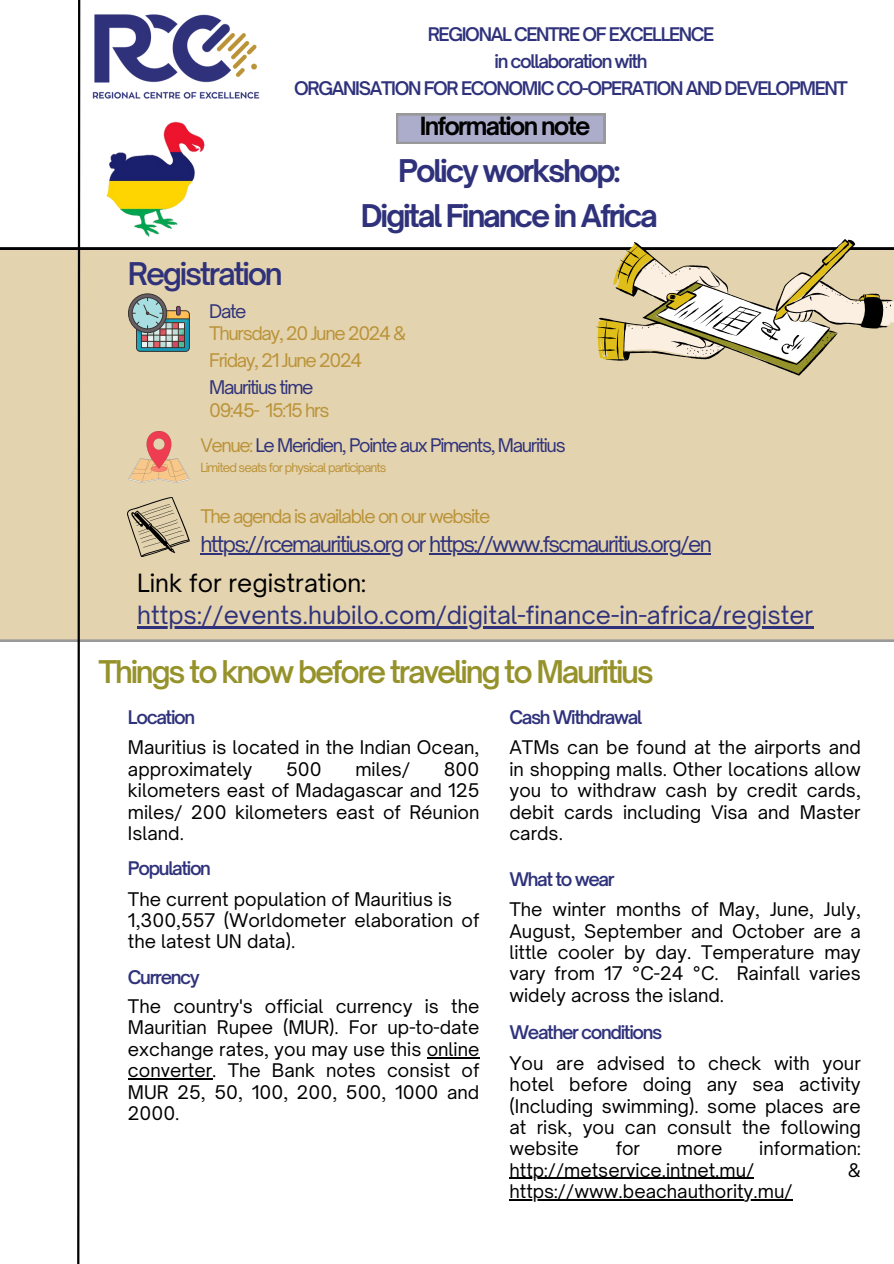
<style>
.page{position:relative;width:894px;height:1264px;background:#fff}
.page>*{position:absolute;margin:0;border:0;box-sizing:border-box;transform-origin:0 0}
.t1{font:600 30px "Open Sauce One";letter-spacing:-.075em;color:#96922b}
.t2{font:700 30px/45px "Open Sauce One";letter-spacing:-.075em;color:#2f327b;text-align:center}
.t3{font:600 30px "Open Sauce One";letter-spacing:-.075em;color:#2f327b}
.t4{font:24px "Open Sauce One";color:#2f327b}
.t5{font:24px "Open Sauce One";color:#000001}
.t6{font:700 24px "Open Sauce One";letter-spacing:-.075em;color:#000}
.t7{font:21px "Open Sauce One";letter-spacing:-.075em;color:#2f327b}
.t8{font:18px/21.3px "Open Sauce One";color:#000001;text-align:justify}
.t9{font:600 18px/27px "Open Sauce One";letter-spacing:-.075em;color:#2f327b;text-align:center}
.t10{font:18px "Open Sauce One";letter-spacing:-.075em;color:#bb9338}
.t11{font:18px "Open Sauce One";letter-spacing:-.075em;color:#2f327b}
.t12{font:12px "Open Sauce One";letter-spacing:-.075em;color:#bb9338}
.s1{color:#bb9338}
</style>
<div class="page">
<div style="left:0;top:249px;width:893px;height:392px;background:#e3d3af"></div>
<svg style="left:0;top:113px;width:606px;height:136px"></svg>
<svg style="left:76px;top:0;width:5px;height:1263px"></svg>
<svg style="left:589px;top:192px;width:304px;height:223px;fill:#e3d3af"></svg>
<img style="left:89px;top:114px;width:132px;height:131px">
<img style="left:79px;top:0;width:194px;height:114px">
<svg style="left:128px;top:293px;width:62px;height:59px;background:#929f96"></svg>
<svg style="left:128px;top:431px;width:62px;height:52px;background:#e6b292"></svg>
<img style="left:128px;top:497px;width:62px;height:60px">
<svg style="left:396px;top:113px;width:209px;height:31px;background:#a7a9c1"></svg>
<hr style="left:137px;top:626px;width:676px;height:3px;background:#2f327b">
<hr style="left:426px;top:1056px;width:53px;height:2px;background:#000001">
<hr style="left:128px;top:1078px;width:84px;height:1px;background:#000001">
<hr style="left:200px;top:553px;width:202px;height:1px;background:#2f327b">
<hr style="left:429px;top:553px;width:281px;height:1px;background:#2f327b">
<hr style="left:509px;top:1177px;width:245px;height:1px;background:#000001">
<hr style="left:509px;top:1199px;width:283px;height:1px;background:#000001">
<h1 class="t9" style="left:294px;top:20px;width:555px">REGIONAL CENTRE OF EXCELLENCE<br>in collaboration with<br>ORGANISATION FOR ECONOMIC CO-OPERATION AND DEVELOPMENT</h1>
<h2 class="t6" style="left:419px;top:111px;width:172px">Information note</h2>
<p class="t3" style="left:128px;top:255px;width:156px">Registration</p>
<p class="t2" style="left:361px;top:148px;width:298px">Policy workshop:<br>Digital Finance in Africa</p>
<p class="t11" style="left:209px;top:300px;width:39px">Date</p>
<p class="t10" style="left:209px;top:322px;width:198px">Thursday, 20 June 2024 &amp;</p>
<h3 class="t10" style="left:209px;top:349px;width:154px">Friday, 21 June 2024</h3>
<p class="t11" style="left:209px;top:376px;width:106px">Mauritius time</p>
<h1 class="t10" style="left:209px;top:399px;width:122px">09:45- 15:15 hrs</h1>
<p class="t11" style="left:200px;top:434px;width:367px"><span class="s1">Venue:</span> Le Meridien, Pointe aux Piments, Mauritius</p>
<p class="t12" style="left:200px;top:460px;width:188px">Limited seats for physical participants</p>
<p class="t10" style="left:200px;top:505px;width:291px">The agenda is available on our website</p>
<p class="t7" style="left:200px;top:531px;width:513px">https://rcemauritius.org or https://www.fscmauritius.org/en</p>
<h1 class="t5" style="left:137px;top:567px;width:230px">Link for registration:</h1>
<p class="t4" style="left:137px;top:600px;width:677px">https://events.hubilo.com/digital-finance-in-africa/register</p>
<p class="t1" style="left:98px;top:653px;width:557px">Things to know before traveling to Mauritius</p>
<p class="t9" style="left:128px;top:703px;width:69px">Location</p>
<p class="t8" style="left:128px;top:737px;width:353px">Mauritius is located in the Indian Ocean, approximately</p>
<p class="t9" style="left:509px;top:703px;width:134px">Cash Withdrawal</p>
<p class="t8" style="left:509px;top:737px;width:353px">ATMs can be found at the airports and in shopping malls. Other locations allow you to withdraw cash by credit cards, debit cards including Visa and Master cards.</p>
<p class="t9" style="left:509px;top:865px;width:107px">What to wear</p>
<p class="t8" style="left:509px;top:898px;width:353px">The winter months of May, June, July, August, September and October are a little cooler by day. Temperature may vary from 17 °C-24 °C. Rainfall varies widely across the island.</p>
<p class="t9" style="left:509px;top:1018px;width:154px">Weather conditions</p>
<p class="t8" style="left:509px;top:1052px;width:353px">You are advised to check with your hotel before doing any sea activity (Including swimming). some places are at risk, you can consult the following website</p>
<p class="t8" style="left:128px;top:758px;width:353px;text-indent:316px">800 kilometers east of Madagascar and 125 miles/ 200 kilometers east of Réunion Island.</p>
<p class="t9" style="left:128px;top:854px;width:84px">Population</p>
<p class="t8" style="left:128px;top:888px;width:325px">The current population of Mauritius is</p>
<p class="t8" style="left:128px;top:909px;width:353px">1,300,557 (Worldometer elaboration of the latest UN data).</p>
<p class="t9" style="left:128px;top:963px;width:74px">Currency</p>
<p class="t8" style="left:128px;top:995px;width:353px">The country's official currency is the Mauritian Rupee (MUR). For up-to-date exchange rates, you may use this online converter. The Bank notes consist of MUR 25, 50, 100, 200, 500, 1000 and 2000.</p>
<p class="t8" style="left:286px;top:758px;width:37px">500</p>
<p class="t8" style="left:355px;top:758px;width:56px">miles/</p>
<p class="t8" style="left:615px;top:1137px;width:26px">for</p>
<p class="t8" style="left:676px;top:1137px;width:47px">more</p>
<p class="t8" style="left:759px;top:1137px;width:103px">information:</p>
<p class="t8" style="left:509px;top:1159px;width:246px">http://metservice.intnet.mu/</p>
<p class="t8" style="left:847px;top:1159px;width:15px">&amp;</p>
<p class="t8" style="left:509px;top:1180px;width:284px">https://www.beachauthority.mu/</p>
</div>
